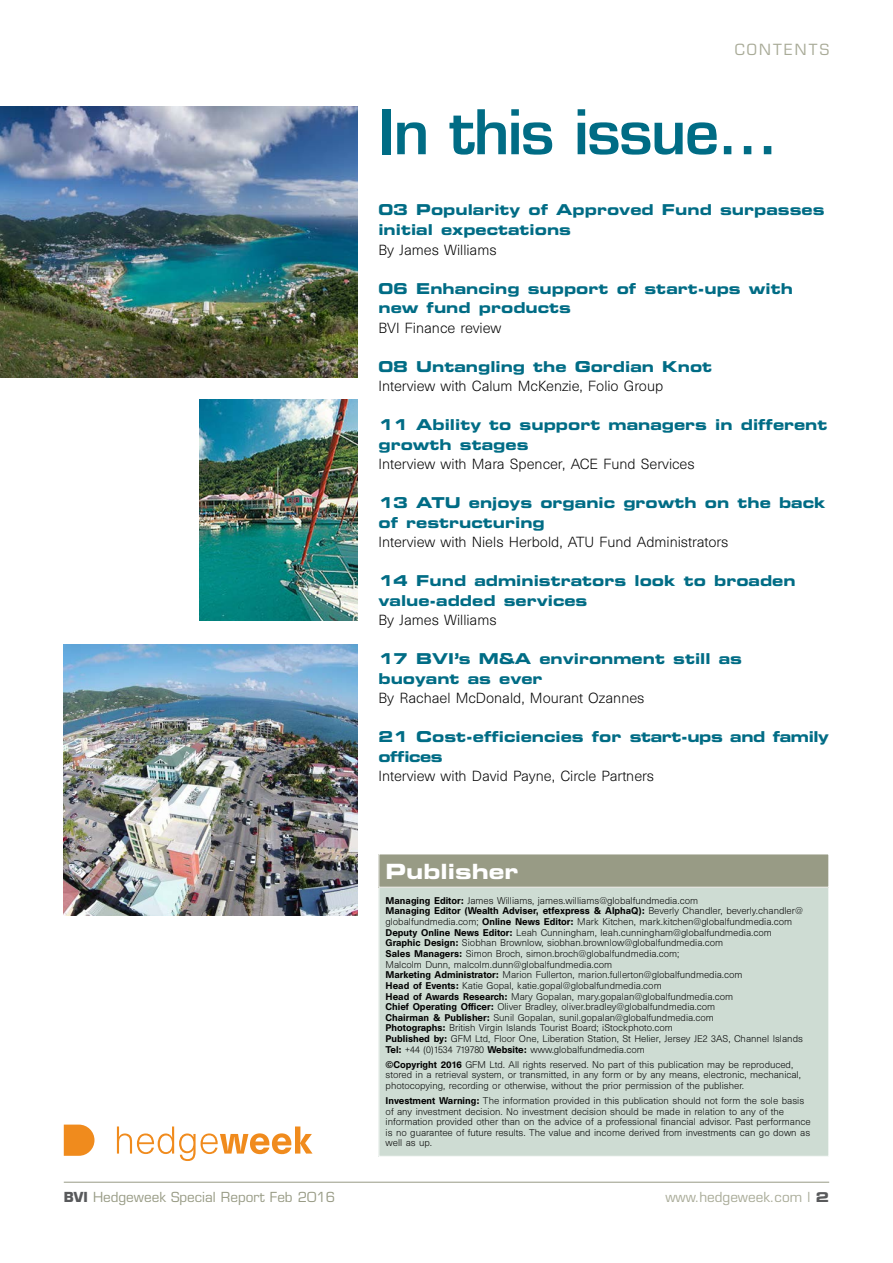
<style>
.page{position:relative;width:893px;height:1263px;background:#fff}
.page>*{position:absolute;margin:0;border:0;box-sizing:border-box;transform-origin:0 0}
.t1{font:600 60px "Eurostile";letter-spacing:-.025em;color:#006c85}
.t2{font:21px "Eurostile Bold Extended Two";color:#fff}
.t3{font:15px/19.5px "Eurostile Bold Extended Two";color:#006c85}
.t4{font:15px/19.5px "Eurostile Bold Extended Two";letter-spacing:-.025em;color:#006c85}
.t5{font:15px "Eurostile";letter-spacing:.15em;color:#a9ab98}
.t6{font:300 13.5px "Unica SB";color:#000}
.t7{font:13.5px "Eurostile";color:#989b85}
.t8{font:13.5px "Eurostile";color:#a9ab98}
.t9{font:300 9px/10.6px "Unica SB";color:#000}
.s1{font-weight:700;color:#58595b}
.s2{font-weight:500}
.s3{font-family:"Eurostile Bold Extended Two";color:#58595b}
</style>
<div class="page">
<hr style="left:64px;top:1182px;width:765px;height:1px;background:#989b85">
<div style="left:379px;top:886px;width:450px;height:270px;background:#cedcd3"></div>
<div style="left:379px;top:854px;width:450px;height:33px;background:#989b85"></div>
<div style="left:378px;top:853px;width:451px;height:34px;border:1px solid #fff"></div>
<svg style="left:117px;top:1126px;width:196px;height:35px"></svg>
<svg style="left:64px;top:1124px;width:30px;height:32px"></svg>
<img style="left:64px;top:645px;width:293px;height:271px">
<img style="left:200px;top:399px;width:157px;height:222px">
<img style="left:0;top:106px;width:357px;height:271px">
<h3 class="t7" style="left:64px;top:1188px;width:273px"><span class="s1">BVI</span> Hedgeweek Special Report Feb 2016</h3>
<h3 class="t5" style="left:735px;top:40px;width:96px">CONTENTS</h3>
<h1 class="t1" style="left:378px;top:95px;width:401px">In this issue…</h1>
<h3 class="t3" style="left:378px;top:200px;width:448px">03 Popularity of Approved Fund surpasses initial expectations</h3>
<h3 class="t6" style="left:378px;top:241px;width:120px">By James Williams</h3>
<h3 class="t3" style="left:378px;top:278px;width:416px">06 Enhancing support of start-ups with new fund products</h3>
<h3 class="t6" style="left:378px;top:319px;width:125px">BVI Finance review</h3>
<h3 class="t3" style="left:378px;top:356px;width:335px">08 Untangling the Gordian Knot</h3>
<h3 class="t6" style="left:378px;top:378px;width:286px">Interview with Calum McKenzie, Folio Group</h3>
<h3 class="t3" style="left:378px;top:415px;width:451px">11 Ability to support managers in different growth stages</h3>
<h3 class="t6" style="left:378px;top:456px;width:318px">Interview with Mara Spencer, ACE Fund Services</h3>
<h3 class="t3" style="left:378px;top:493px;width:449px">13 ATU enjoys organic growth on the back of restructuring</h3>
<h3 class="t6" style="left:378px;top:534px;width:352px">Interview with Niels Herbold, ATU Fund Administrators</h3>
<h3 class="t3" style="left:378px;top:571px;width:419px">14 Fund administrators look to broaden value-added services</h3>
<h3 class="t6" style="left:378px;top:612px;width:120px">By James Williams</h3>
<h3 class="t3" style="left:378px;top:649px;width:365px">17 BVI’s M&amp;A environment still as buoyant as ever</h3>
<h3 class="t6" style="left:378px;top:690px;width:268px">By Rachael McDonald, Mourant Ozannes</h3>
<h3 class="t4" style="left:378px;top:727px;width:452px">21 Cost-efficiencies for start‑ups and family offices</h3>
<h3 class="t6" style="left:378px;top:768px;width:277px">Interview with David Payne, Circle Partners</h3>
<h2 class="t2" style="left:386px;top:856px;width:134px">Publisher</h2>
<p class="t9" style="left:386px;top:895px;width:419px"><span class="s2">Managing Editor:</span> James Williams, james.williams@globalfundmedia.com<br><span class="s2">Managing Editor (Wealth Adviser, etfexpress &amp; AlphaQ):</span> Beverly Chandler, beverly.chandler@ globalfundmedia.com; <span class="s2">Online News Editor:</span> Mark Kitchen, mark.kitchen@globalfundmedia.com <span class="s2">Deputy Online News Editor:</span> Leah Cunningham, leah.cunningham@globalfundmedia.com <span class="s2">Graphic Design:</span> Siobhan Brownlow, siobhan.brownlow@globalfundmedia.com<br><span class="s2">Sales Managers:</span> Simon Broch, simon.broch@globalfundmedia.com;<br>Malcolm Dunn, malcolm.dunn@globalfundmedia.com<br><span class="s2">Marketing Administrator:</span> Marion Fullerton, marion.fullerton@globalfundmedia.com<br><span class="s2">Head of Events:</span> Katie Gopal, katie.gopal@globalfundmedia.com<br><span class="s2">Head of Awards Research:</span> Mary Gopalan, mary.gopalan@globalfundmedia.com<br><span class="s2">Chief Operating Officer:</span> Oliver Bradley, oliver.bradley@globalfundmedia.com<br><span class="s2">Chairman &amp; Publisher:</span> Sunil Gopalan, sunil.gopalan@globalfundmedia.com<br><span class="s2">Photographs:</span> British Virgin Islands Tourist Board; iStockphoto.com<br><span class="s2">Published by:</span> GFM Ltd, Floor One, Liberation Station, St Helier, Jersey JE2 3AS, Channel Islands <span class="s2">Tel:</span> +44 (0)1534 719780 <span class="s2">Website:</span> www.globalfundmedia.com</p>
<p class="t9" style="left:386px;top:1059px;width:417px"><span class="s2">©Copyright 2016</span> GFM Ltd. All rights reserved. No part of this publication may be reproduced, stored in a retrieval system, or transmitted, in any form or by any means, electronic, mechanical, photocopying, recording or otherwise, without the prior permission of the publisher.</p>
<p class="t9" style="left:386px;top:1095px;width:426px"><span class="s2">Investment Warning:</span> The information provided in this publication should not form the sole basis of any investment decision. No investment decision should be made in relation to any of the information provided other than on the advice of a professional financial advisor. Past performance is no guarantee of future results. The value and income derived from investments can go down as well as up.</p>
<h3 class="t8" style="left:665px;top:1188px;width:165px">www.hedgeweek.com | <span class="s3">2</span></h3>
</div>
